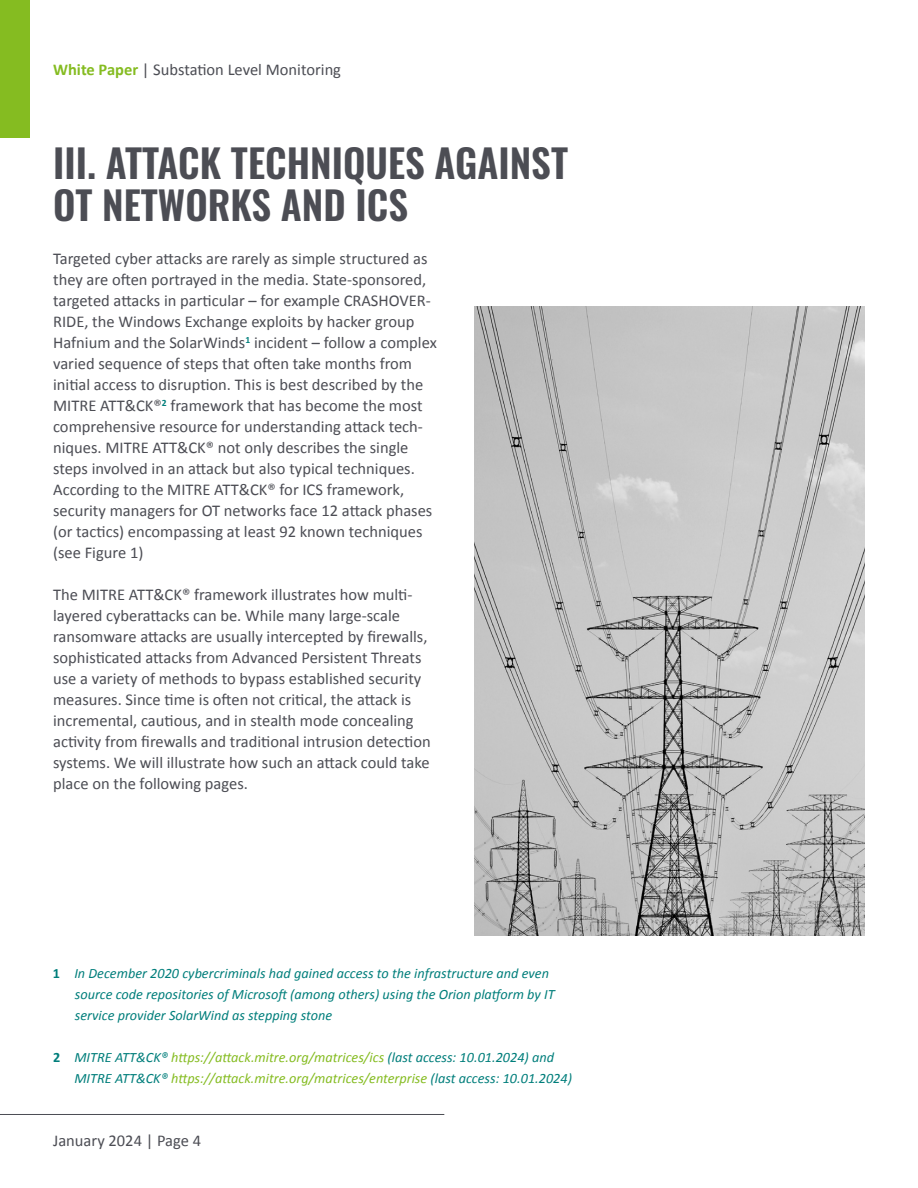
<style>
.page{position:relative;width:918px;height:1188px;background:#fff}
.page>*{position:absolute;margin:0;border:0;box-sizing:border-box;transform-origin:0 0}
.t1{font:39px/42px "Oswald";color:#4c4d54}
.t2{font:16.5px/21px "Calibri";color:#4c4d54}
.t3{font:italic 14.25px/21px "Calibri";color:#007e7b}
.t4{font:italic 14.25px/21px "Calibri";color:#85bc21}
.s1{font-weight:700;color:#85bc21}
.s2{font-weight:700;font-style:normal}
.s3{font-weight:700;font-style:normal;color:#007e7b}
.s4{color:#007e7b}
</style>
<div class="page">
<div style="left:0;top:0;width:30px;height:137px;background:#85bc21"></div>
<hr style="left:0;top:1114px;width:444px;height:1px;background:#4c4d54">
<img style="left:474px;top:306px;width:391px;height:630px">
<p class="t2" style="left:53px;top:59px;width:289px"><span class="s1">White Paper</span> | Substation Level Monitoring</p>
<h1 class="t1" style="left:53px;top:138px;width:516px">III. ATTACK TECHNIQUES️ AGAINST<br>OT NETWORKS AND ICS</h1>
<p class="t2" style="left:53px;top:248px;width:385px">Targeted cyber attacks are rarely as simple structured as they are often portrayed in the media. State-sponsored, targeted attacks in particular – for example CRASHOVER-RIDE, the Windows Exchange exploits by hacker group Hafnium and the SolarWinds<sup>1</sup> incident – follow a complex varied sequence of steps that often take months from initial access to disruption. This is best described by the MITRE ATT&amp;CK®<sup>2</sup> framework that has become the most comprehensive resource for understanding attack tech&shy;niques. MITRE ATT&amp;CK® not only describes the single steps involved in an attack but also typical techniques.<br>According to the MITRE ATT&amp;CK® for ICS framework, security managers for OT networks face 12 attack phases (or tactics) encompassing at least 92 known techniques (see Figure 1)</p>
<p class="t2" style="left:53px;top:584px;width:379px">The MITRE ATT&amp;CK® framework illustrates how multi&shy;layered cyberattacks can be. While many large-scale ransomware attacks are usually intercepted by firewalls, sophisticated attacks from Advanced Persistent Threats use a variety of methods to bypass established security measures. Since time is often not critical, the attack is incremental, cautious, and in stealth mode concealing activity from firewalls and traditional intrusion detection systems. We will illustrate how such an attack could take place on the following pages.</p>
<p class="t3" style="left:75px;top:962px;width:481px;text-indent:-22px"><span class="s2">1</span> In December 2020 cybercriminals had gained access to the infrastructure and even source code repositories of Microsoft (among others) using the Orion platform by IT service provider SolarWind as stepping stone</p>
<p class="t4" style="left:74px;top:1046px;width:499px;text-indent:-21px"><span class="s3">2</span> <span class="s4">MITRE ATT&amp;CK®</span> https://attack.mitre.org/matrices/ics <span class="s4">(last access: 10.01.2024) and<br>MITRE ATT&amp;CK®</span> https://attack.mitre.org/matrices/enterprise <span class="s4">(last access: 10.01.2024)</span></p>
<p class="t2" style="left:53px;top:1129px;width:149px">January 2024 | Page 4</p>
</div>
